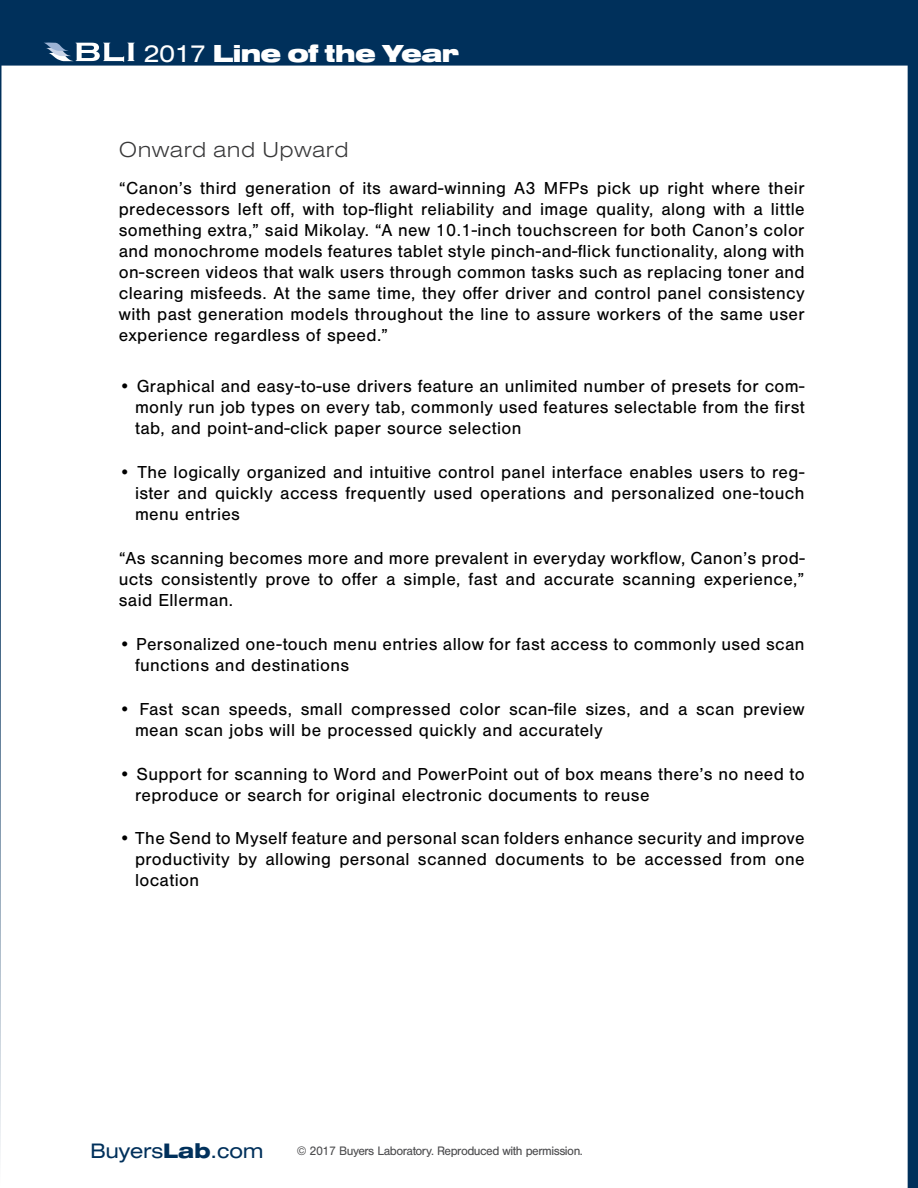
<style>
.page{position:relative;width:918px;height:1188px;background:#00305b}
.page>*{position:absolute;margin:0;border:0;box-sizing:border-box;transform-origin:0 0}
.t1{font:900 25.5px "Nimbus San Ext";letter-spacing:-.03em;color:#fff}
.t2{font:300 22.5px "Nimbus San Ext";letter-spacing:.015em;color:#383839}
.t3{font:expanded 20.25px "Helvetica Neue";color:#00305b}
.t4{font:18px/21px "Nimbus San";letter-spacing:.02em;color:#000;text-align:justify}
.t5{font:12.75px "Nimbus San";letter-spacing:-.04em;color:#4d4d4f}
.s1{font-weight:400}
.s2{font-weight:800}
</style>
<div class="page">
<div style="left:0;top:66px;width:908px;height:1122px;background:#fff"></div>
<svg style="left:44px;top:42px;width:91px;height:20px"></svg>
<div style="left:297px;top:1118px;width:378px;height:67px;background:#fff"></div>
<h1 class="t1" style="left:144px;top:40px;width:317px"><span class="s1">2017</span> Line of the Year</h1>
<p class="t2" style="left:119px;top:137px;width:231px">Onward and Upward</p>
<p class="t4" style="left:119px;top:178px;width:687px">“Canon’s third generation of its award-winning A3 MFPs pick up right where their predecessors left off, with top-flight reliability and image quality, along with a little something extra,” said Mikolay. “A new 10.1-inch touchscreen for both Canon’s color and monochrome models features tablet style pinch-and-flick functionality, along with on-screen videos that walk users through common tasks such as replacing toner and clearing misfeeds. At the same time, they offer driver and control panel consistency with past generation models throughout the line to assure workers of the same user experience regardless of speed.”</p>
<p class="t4" style="left:135px;top:376px;width:671px;text-indent:-16px">• Graphical and easy-to-use drivers feature an unlimited number of presets for com&shy;monly run job types on every tab, commonly used features selectable from the first tab, and point-and-click paper source selection</p>
<p class="t4" style="left:135px;top:461px;width:671px;text-indent:-16px">• The logically organized and intuitive control panel interface enables users to reg&shy;ister and quickly access frequently used operations and personalized one-touch menu entries</p>
<p class="t4" style="left:119px;top:547px;width:687px">“As scanning becomes more and more prevalent in everyday workflow, Canon’s prod&shy;ucts consistently prove to offer a simple, fast and accurate scanning experience,” said Ellerman.</p>
<p class="t4" style="left:135px;top:633px;width:671px;text-indent:-16px">• Personalized one-touch menu entries allow for fast access to commonly used scan functions and destinations</p>
<p class="t4" style="left:135px;top:698px;width:671px;text-indent:-16px">• Fast scan speeds, small compressed color scan-file sizes, and a scan preview mean scan jobs will be processed quickly and accurately</p>
<p class="t4" style="left:135px;top:763px;width:671px;text-indent:-16px">• Support for scanning to Word and PowerPoint out of box means there’s no need to reproduce or search for original electronic documents to reuse</p>
<p class="t4" style="left:135px;top:828px;width:671px;text-indent:-16px">• The Send to Myself feature and personal scan folders enhance security and improve productivity by allowing personal scanned documents to be accessed from one location</p>
<p class="t3" style="left:90px;top:1139px;width:174px">Buyers<span class="s2">Lab</span>.com</p>
<p class="t5" style="left:297px;top:1144px;width:288px">© 2017 Buyers Laboratory. Reproduced with permission.</p>
</div>
